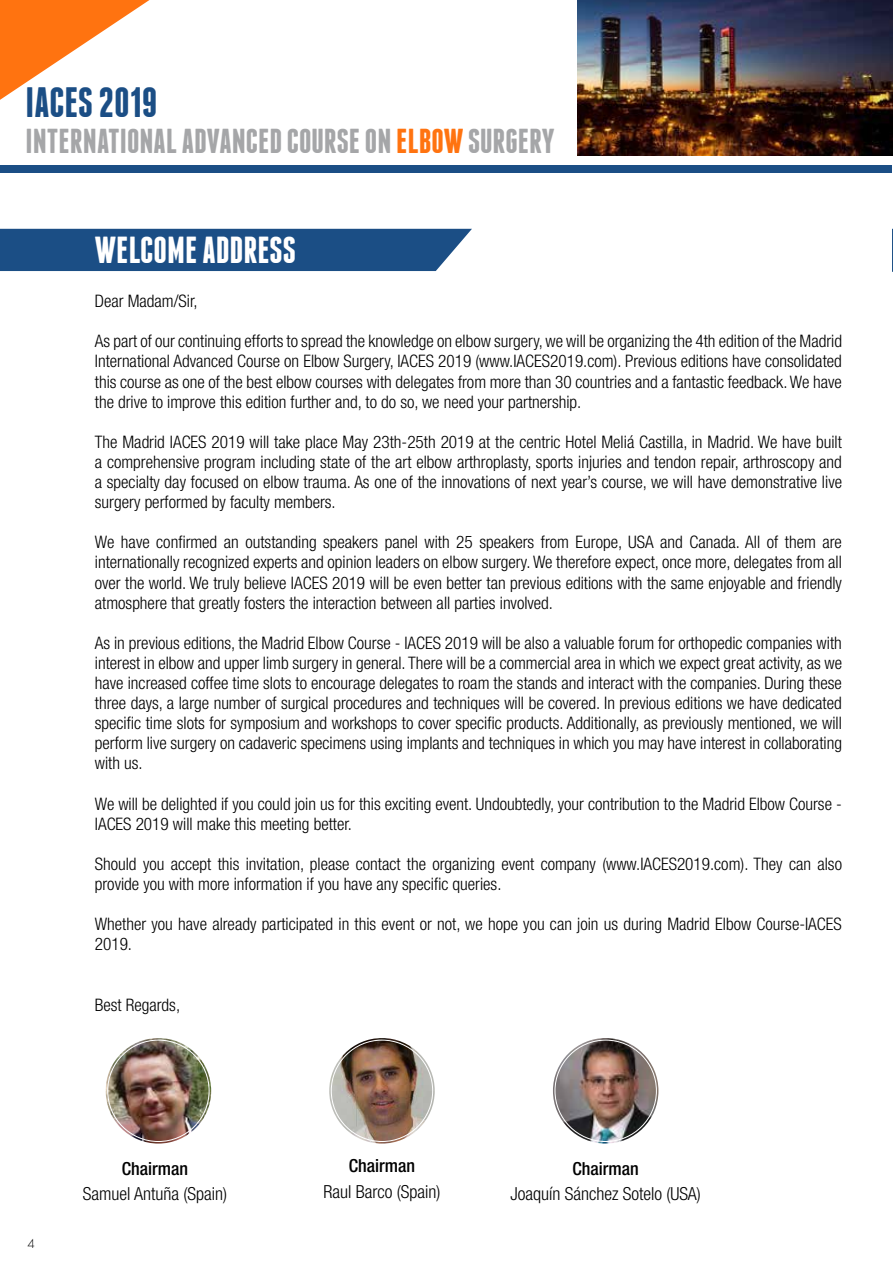
<style>
.page{position:relative;width:893px;height:1263px;background:#fff}
.page>*{position:absolute;margin:0;border:0;box-sizing:border-box;transform-origin:0 0}
.t1{font:700 42.3px "Franchise";color:#1b4e85}
.t2{font:700 37.5px "Franchise";color:#fff}
.t3{font:700 34.5px "Franchise";color:#a5a6a8}
.t4{font:300 condensed 18px "Helvetica Neue LT Com";color:#000}
.t5{font:500 condensed 18px "Helvetica Neue LT Com";color:#000}
.t6{font:300 condensed 17.25px/20.1px "Helvetica Neue LT Com";color:#000;text-align:justify}
.t7{font:300 13.5px "Futura T";color:#000}
.s1{color:#ff7310}
</style>
<div class="page">
<img style="left:578px;top:0;width:315px;height:155px">
<svg style="left:0;top:0;width:150px;height:100px"></svg>
<div style="left:0;top:165px;width:892px;height:8px;background:#1b4e85"></div>
<svg style="left:892px;top:229px;width:1px;height:43px"></svg>
<div style="left:0;top:229px;width:472px;height:42px;background:#1b4e85"></div>
<img style="left:106px;top:1038px;width:105px;height:105px;border-radius:53px">
<img style="left:329px;top:1038px;width:106px;height:105px;border-radius:53px">
<img style="left:553px;top:1038px;width:105px;height:105px;border-radius:53px">
<h1 class="t1" style="left:26px;top:83px;width:133px">IACES 2019</h1>
<h3 class="t3" style="left:26px;top:125px;width:530px">INTERNATIONAL ADVANCED COURSE ON <span class="s1">ELBOW</span>SURGERY</h3>
<h2 class="t2" style="left:95px;top:232px;width:202px">WELCOME ADDRESS</h2>
<p class="t6" style="left:95px;top:291px;width:104px">Dear Madam/Sir,</p>
<p class="t6" style="left:95px;top:331px;width:749px">As part of our continuing efforts to spread the knowledge on elbow surgery, we will be organizing the 4th edition of the Madrid International Advanced Course on Elbow Surgery, IACES 2019 (www.IACES2019.com). Previous editions have consolidated this course as one of the best elbow courses with delegates from more than 30 countries and a fantastic feedback. We have the drive to improve this edition further and, to do so, we need your partnership.</p>
<p class="t6" style="left:95px;top:432px;width:749px">The Madrid IACES 2019 will take place May 23th-25th 2019 at the centric Hotel Meliá Castilla, in Madrid. We have built a comprehensive program including state of the art elbow arthroplasty, sports injuries and tendon repair, arthroscopy and a specialty day focused on elbow trauma. As one of the innovations of next year’s course, we will have demonstrative live surgery performed by faculty members.</p>
<p class="t6" style="left:95px;top:532px;width:749px">We have confirmed an outstanding speakers panel with 25 speakers from Europe, USA and Canada. All of them are internationally recognized experts and opinion leaders on elbow surgery. We therefore expect, once more, delegates from all over the world. We truly believe IACES 2019 will be even better tan previous editions with the same enjoyable and friendly atmosphere that greatly fosters the interaction between all parties involved.</p>
<p class="t6" style="left:95px;top:633px;width:749px">As in previous editions, the Madrid Elbow Course - IACES 2019 will be also a valuable forum for orthopedic companies with interest in elbow and upper limb surgery in general. There will be a commercial area in which we expect great activity, as we have increased coffee time slots to encourage delegates to roam the stands and interact with the companies. During these three days, a large number of surgical procedures and techniques will be covered. In previous editions we have dedicated specific time slots for symposium and workshops to cover specific products. Additionally, as previously mentioned, we will perform live surgery on cadaveric specimens using implants and techniques in which you may have interest in collaborating with us.</p>
<p class="t6" style="left:95px;top:793px;width:748px">We will be delighted if you could join us for this exciting event. Undoubtedly, your contribution to the Madrid Elbow Course -<br>IACES 2019 will make this meeting better.</p>
<p class="t6" style="left:95px;top:854px;width:749px">Should you accept this invitation, please contact the organizing event company (www.IACES2019.com). They can also provide you with more information if you have any specific queries.</p>
<p class="t6" style="left:95px;top:914px;width:748px">Whether you have already participated in this event or not, we hope you can join us during Madrid Elbow Course-IACES<br>2019.</p>
<p class="t6" style="left:95px;top:994px;width:87px">Best Regards,</p>
<p class="t7" style="left:27px;top:1236px;width:9px">4</p>
<p class="t5" style="left:122px;top:1158px;width:68px">Chairman</p>
<p class="t4" style="left:83px;top:1183px;width:146px">Samuel Antuña (Spain)</p>
<p class="t5" style="left:349px;top:1155px;width:68px">Chairman</p>
<p class="t4" style="left:324px;top:1181px;width:118px">Raul Barco (Spain)</p>
<p class="t5" style="left:572px;top:1158px;width:68px">Chairman</p>
<p class="t4" style="left:510px;top:1183px;width:192px">Joaquín Sánchez Sotelo (USA)</p>
</div>
